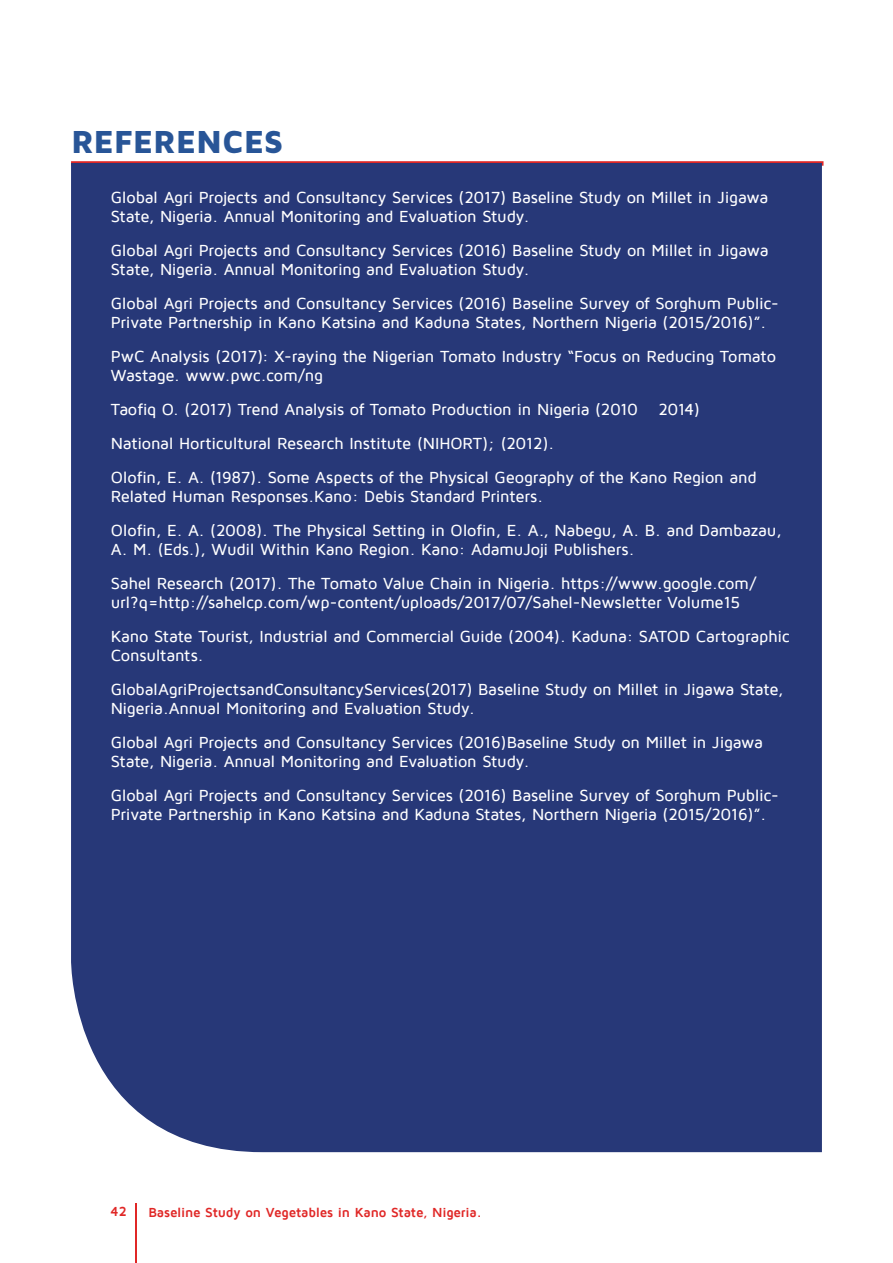
<style>
.page{position:relative;width:893px;height:1263px;background:#fff}
.page>*{position:absolute;margin:0;border:0;box-sizing:border-box;transform-origin:0 0}
.t1{font:900 33px "Maven Pro";letter-spacing:.005em;color:#285597}
.t2{font:500 16.5px/33.9px "Maven Pro";letter-spacing:-.015em;color:#fff}
.t3{font:700 13.5px "Maven Pro";letter-spacing:-.015em;color:#e02726}
</style>
<div class="page">
<hr style="left:135px;top:1203px;width:2px;height:60px;background:#e02726">
<div style="left:71px;top:161px;width:752px;height:5px;background:#e02726"></div>
<div style="left:71px;top:163px;width:751px;height:989px;background:#273878"></div>
<h1 class="t1" style="left:71px;top:121px;width:214px">REFERENCES</h1>
<p class="t2" style="left:111px;top:188px;width:659px;line-height:19px">Global Agri Projects and Consultancy Services (2017) Baseline Study on Millet in Jigawa<br>State, Nigeria. Annual Monitoring and Evaluation Study.</p>
<p class="t2" style="left:111px;top:241px;width:659px;line-height:18.9px">Global Agri Projects and Consultancy Services (2016) Baseline Study on Millet in Jigawa<br>State, Nigeria. Annual Monitoring and Evaluation Study.</p>
<p class="t2" style="left:111px;top:294px;width:669px;line-height:18.9px">Global Agri Projects and Consultancy Services (2016) Baseline Survey of Sorghum Public-<br>Private Partnership in Kano Katsina and Kaduna States, Northern Nigeria (2015/2016)”.</p>
<p class="t2" style="left:111px;top:347px;width:667px;line-height:18.9px">PwC Analysis (2017): X-raying the Nigerian Tomato Industry “Focus on Reducing Tomato<br>Wastage. www.pwc.com/ng</p>
<p class="t2" style="left:111px;top:392px;width:647px">Taofiq O. (2017) Trend Analysis of Tomato Production in Nigeria (2010 2014)<br>National Horticultural Research Institute (NIHORT); (2012).<br>Olofin, E. A. (1987). Some Aspects of the Physical Geography of the Kano Region and</p>
<p class="t2" style="left:111px;top:479px;width:673px">Related Human Responses.Kano: Debis Standard Printers.<br>Olofin, E. A. (2008). The Physical Setting in Olofin, E. A., Nabegu, A. B. and Dambazau,</p>
<p class="t2" style="left:111px;top:532px;width:647px">A. M. (Eds.), Wudil Within Kano Region. Kano: AdamuJoji Publishers.<br>Sahel Research (2017). The Tomato Value Chain in Nigeria. https://www.google.com/</p>
<p class="t2" style="left:111px;top:585px;width:680px">url?q=http://sahelcp.com/wp-content/uploads/2017/07/Sahel-Newsletter Volume15<br>Kano State Tourist, Industrial and Commercial Guide (2004). Kaduna: SATOD Cartographic</p>
<p class="t2" style="left:111px;top:638px;width:674px">Consultants.<br>GlobalAgriProjectsandConsultancyServices(2017) Baseline Study on Millet in Jigawa State,</p>
<p class="t2" style="left:111px;top:691px;width:654px">Nigeria.Annual Monitoring and Evaluation Study.<br>Global Agri Projects and Consultancy Services (2016)Baseline Study on Millet in Jigawa</p>
<p class="t2" style="left:111px;top:744px;width:669px">State, Nigeria. Annual Monitoring and Evaluation Study.<br>Global Agri Projects and Consultancy Services (2016) Baseline Survey of Sorghum Public-</p>
<p class="t2" style="left:111px;top:797px;width:657px">Private Partnership in Kano Katsina and Kaduna States, Northern Nigeria (2015/2016)”.</p>
<p class="t3" style="left:111px;top:1204px;width:18px">42</p>
<p class="t3" style="left:148px;top:1205px;width:335px">Baseline Study on Vegetables in Kano State, Nigeria.</p>
</div>
